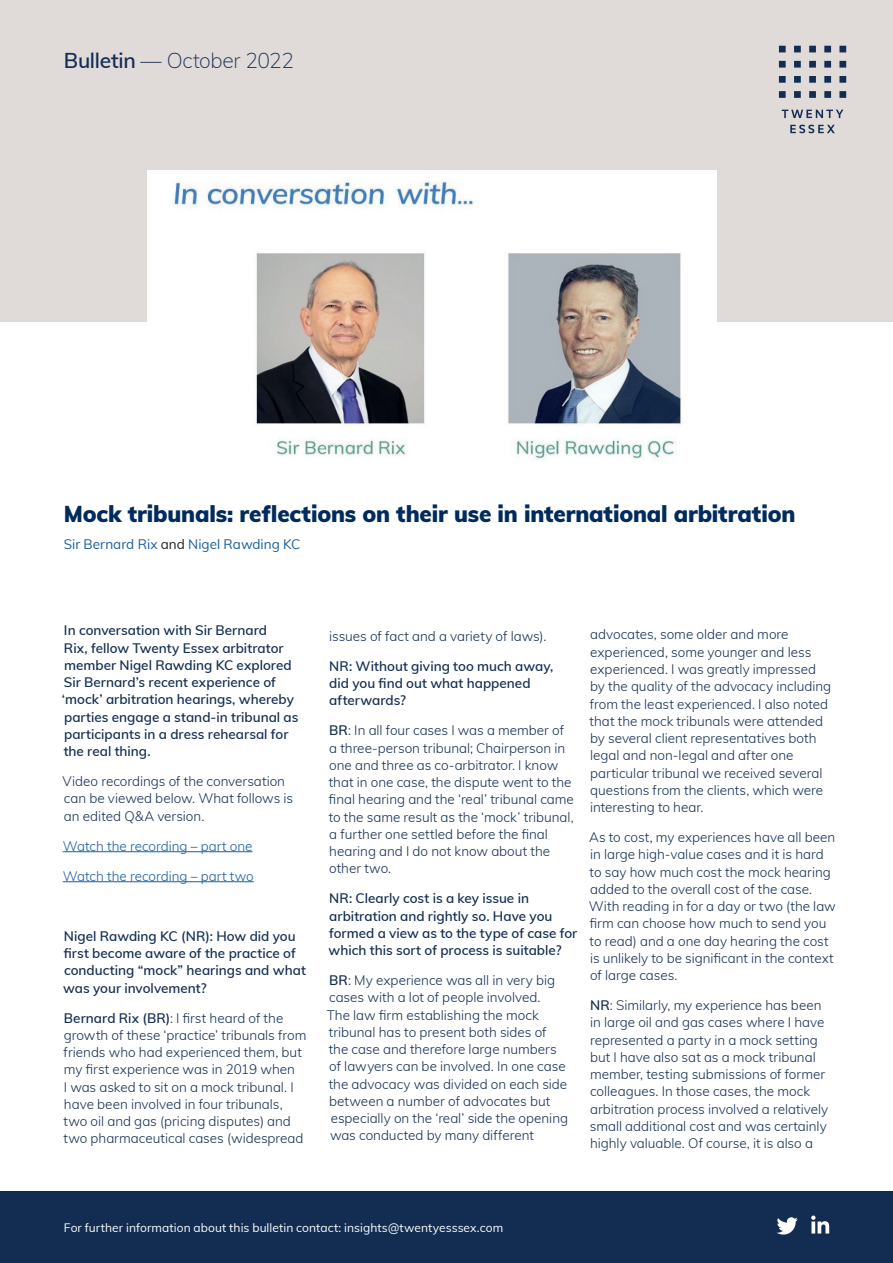
<style>
.page{position:relative;width:893px;height:1263px;background:#fff}
.page>*{position:absolute;margin:0;border:0;box-sizing:border-box;transform-origin:0 0}
.t1{font:900 22.5px "Muli";letter-spacing:-.005em;color:#002b5c}
.t2{font:200 21px "Muli";letter-spacing:-.02em;color:#132d52}
.t3{font:300 13.5px/17.2px "Muli";color:#132d52}
.t4{font:600 13.5px/17.2px "Muli";color:#132d52}
.t5{font:300 13.5px "Muli";color:#175d9e}
.t6{font:13.5px "Muli";color:#175d9e}
.t7{font:12px "Muli";letter-spacing:.005em;color:#fff}
.s1{font-weight:600}
.s2{color:#231f20}
</style>
<div class="page">
<div style="left:0;top:1192px;width:893px;height:71px;background:#132d52"></div>
<hr style="left:63px;top:851px;width:190px;height:1px;background:#175d9e">
<hr style="left:63px;top:881px;width:191px;height:1px;background:#175d9e">
<svg style="left:776px;top:1217px;width:22px;height:17px"></svg>
<svg style="left:811px;top:1215px;width:18px;height:18px"></svg>
<div style="left:0;top:0;width:893px;height:322px;background:#e0dad9"></div>
<svg style="left:779px;top:46px;width:67px;height:87px"></svg>
<img style="left:148px;top:170px;width:568px;height:290px">
<h2 class="t2" style="left:64px;top:45px;width:232px"><span class="s1">Bulletin</span> — October 2022</h2>
<h1 class="t1" style="left:64px;top:497px;width:733px">Mock tribunals: reflections on their use in international arbitration</h1>
<p class="t6" style="left:64px;top:534px;width:238px">Sir Bernard Rix <span class="s2">and</span> Nigel Rawding KC</p>
<p class="t4" style="left:62px;top:621px;width:238px">In conversation with Sir Bernard<br>Rix, fellow Twenty Essex arbitrator member Nigel Rawding KC explored Sir Bernard’s recent experience of ‘mock’ arbitration hearings, whereby parties engage a stand-in tribunal as participants in a dress rehearsal for the real thing.</p>
<p class="t3" style="left:63px;top:772px;width:232px">Video recordings of the conversation can be viewed below. What follows is an edited Q&amp;A version.</p>
<p class="t5" style="left:63px;top:836px;width:191px">Watch the recording – part one</p>
<p class="t5" style="left:63px;top:866px;width:193px">Watch the recording – part two</p>
<p class="t4" style="left:63px;top:927px;width:244px">Nigel Rawding KC (NR): How did you first become aware of the practice of conducting “mock” hearings and what was your involvement?</p>
<p class="t3" style="left:63px;top:1008px;width:244px"><span class="s1">Bernard Rix (BR)</span>: I first heard of the growth of these ‘practice’ tribunals from friends who had experienced them, but my first experience was in 2019 when<br>I was asked to sit on a mock tribunal. I have been involved in four tribunals, two oil and gas (pricing disputes) and two pharmaceutical cases (widespread</p>
<p class="t3" style="left:329px;top:627px;width:219px">issues of fact and a variety of laws).</p>
<p class="t4" style="left:329px;top:657px;width:226px">NR: Without giving too much away, did you find out what happened afterwards?</p>
<p class="t3" style="left:329px;top:721px;width:247px"><span class="s1">BR</span>: In all four cases I was a member of a three-person tribunal; Chairperson in one and three as co-arbitrator. I know that in one case, the dispute went to the final hearing and the ‘real’ tribunal came to the same result as the ‘mock’ tribunal, a further one settled before the final hearing and I do not know about the other two.</p>
<p class="t4" style="left:329px;top:889px;width:250px">NR: Clearly cost is a key issue in arbitration and rightly so. Have you formed a view as to the type of case for which this sort of process is suitable?</p>
<p class="t3" style="left:327px;top:971px;width:243px"><span class="s1">BR</span>: My experience was all in very big cases with a lot of people involved.<br>The law firm establishing the mock tribunal has to present both sides of<br>the case and therefore large numbers of lawyers can be involved. In one case the advocacy was divided on each side between a number of advocates but especially on the ‘real’ side the opening was conducted by many different</p>
<p class="t3" style="left:590px;top:625px;width:243px">advocates, some older and more experienced, some younger and less experienced. I was greatly impressed by the quality of the advocacy including from the least experienced. I also noted that the mock tribunals were attended by several client representatives both legal and non-legal and after one particular tribunal we received several questions from the clients, which were interesting to hear.</p>
<p class="t3" style="left:589px;top:828px;width:249px">As to cost, my experiences have all been in large high-value cases and it is hard to say how much cost the mock hearing added to the overall cost of the case.<br>With reading in for a day or two (the law firm can choose how much to send you to read) and a one day hearing the cost is unlikely to be significant in the context of large cases.</p>
<p class="t3" style="left:590px;top:996px;width:240px"><span class="s1">NR</span>: Similarly, my experience has been in large oil and gas cases where I have represented a party in a mock setting but I have also sat as a mock tribunal member, testing submissions of former colleagues. In those cases, the mock arbitration process involved a relatively small additional cost and was certainly highly valuable. Of course, it is also a</p>
<p class="t7" style="left:64px;top:1219px;width:441px">For further information about this bulletin contact: insights@twentyesssex.com</p>
</div>
